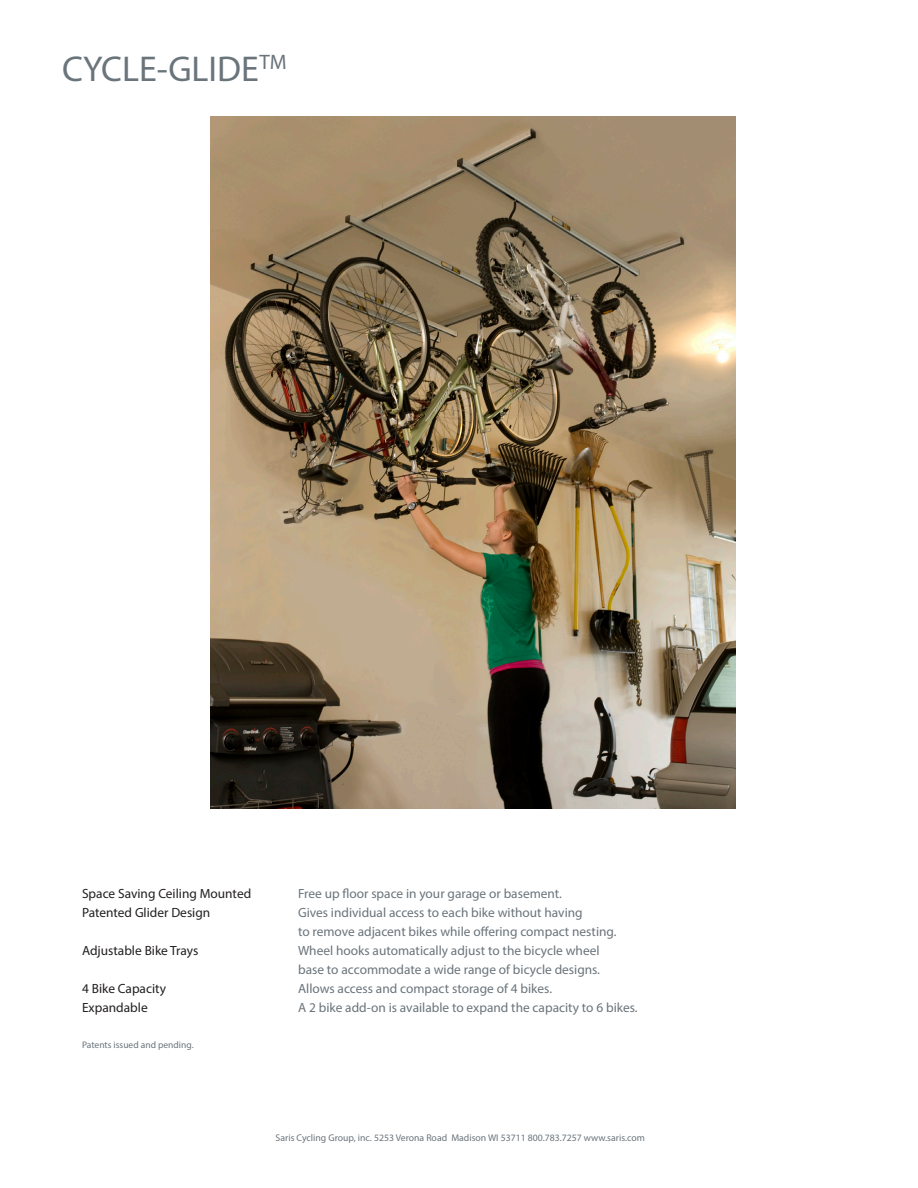
<style>
.page{position:relative;width:918px;height:1188px;background:#fff}
.page>*{position:absolute;margin:0;border:0;box-sizing:border-box;transform-origin:0 0}
.t1{font:36px "Myriad Pro";color:#6a747b}
.t2{font:13.35px/19px "Myriad Pro";color:#6a747b}
.t3{font:13.35px "Myriad Pro";color:#231f20}
.t4{font:9.75px "Myriad Pro";color:#6a747b}
.t5{font:9.6px "Myriad Pro";color:#6a747b}
</style>
<div class="page">
<img style="left:210px;top:117px;width:525px;height:692px">
<p class="t1" style="left:62px;top:47px;width:226px">CYCLE-GLIDE<sup>TM</sup></p>
<p class="t3" style="left:82px;top:885px;width:171px">Space Saving Ceiling Mounted</p>
<p class="t2" style="left:298px;top:884px;width:266px">Free up floor space in your garage or basement.</p>
<p class="t3" style="left:82px;top:904px;width:130px">Patented Glider Design</p>
<p class="t2" style="left:298px;top:903px;width:320px">Gives individual access to each bike without having<br>to remove adjacent bikes while offering compact nesting.</p>
<p class="t3" style="left:82px;top:942px;width:118px">Adjustable Bike Trays</p>
<p class="t2" style="left:298px;top:941px;width:303px">Wheel hooks automatically adjust to the bicycle wheel</p>
<p class="t2" style="left:298px;top:960px;width:304px">base to accommodate a wide range of bicycle designs.</p>
<p class="t3" style="left:82px;top:980px;width:85px">4 Bike Capacity</p>
<p class="t2" style="left:298px;top:979px;width:256px">Allows access and compact storage of 4 bikes.</p>
<p class="t3" style="left:82px;top:1000px;width:67px">Expandable</p>
<p class="t2" style="left:298px;top:998px;width:341px">A 2 bike add-on is available to expand the capacity to 6 bikes.</p>
<p class="t5" style="left:82px;top:1039px;width:113px">Patents issued and pending.</p>
<p class="t4" style="left:276px;top:1132px;width:371px">Saris Cycling Group, inc. 5253 Verona Road Madison WI 53711 800.783.7257 www.saris.com</p>
</div>
